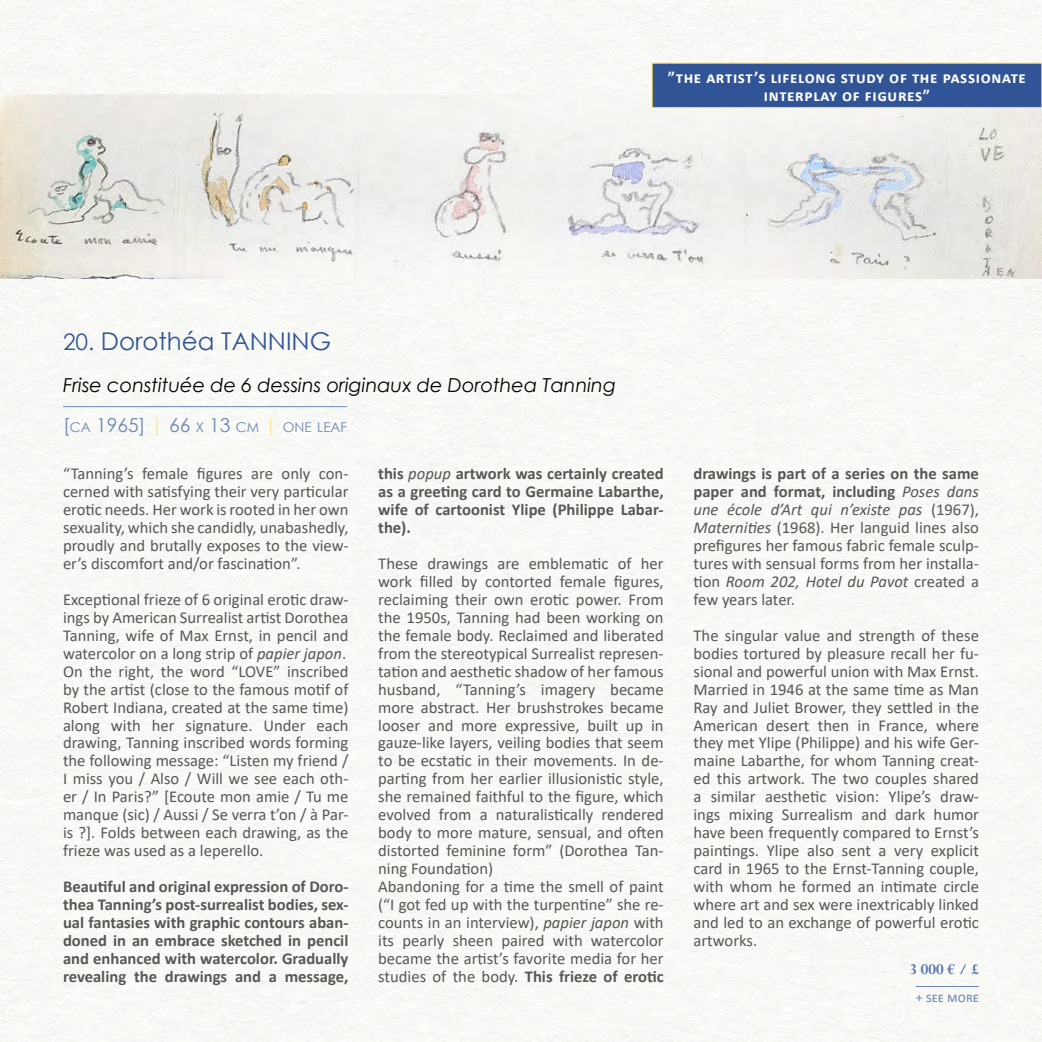
<style>
.page{position:relative;width:1042px;height:1042px;background:#fff}
.page>*{position:absolute;margin:0;border:0;box-sizing:border-box;transform-origin:0 0}
.t1{font:24.5px "Century Gothic";color:#305496}
.titreGPA15{font:italic 19.25px "Century Gothic";color:#000}
.longuGPA15{font:16.62px/18px "Calibri";color:#575756;text-align:justify}
.longuGPA15-2{font:700 16.62px/18px "Calibri";color:#575756;text-align:justify}
.Etiq_Firsts{font:700 16.62px/18px "Calibri";letter-spacing:.04em;color:#fff;text-align:center}
.Prix{font:700 16.62px "Perpetua";color:#5a76ab}
.Photos{font:14px "Calibri";color:#6e87b6}
.courte_GPA15{font:13.47px "Century Gothic";color:#6e87b6}
.s1{font-size:22.75px}
.s2{font-size:19.25px}
.s3{font-size:19.25px;color:#ffe68c}
.s4{font-style:italic}
.s5{font-weight:400;font-style:italic}
.s6{font-weight:700}
</style>
<div class="page">
<hr style="left:63px;top:406px;width:284px;height:1px;background:#6e87b6">
<hr style="left:916px;top:986px;width:63px;height:1px;background:#6e87b6">
<img style="left:0;top:94px;width:1041px;height:185px">
<div style="left:652px;top:63px;width:390px;height:44px;background:#305496"></div>
<div style="left:652px;top:63px;width:390px;height:45px;border:1px solid #ffdb4a"></div>
<p class="Etiq_Firsts" style="left:668px;top:68px;width:360px">”the artist’s lifelong study of the passionate interplay of figures”</p>
<p class="t1" style="left:63px;top:324px;width:270px"><span class="s1">20.</span> Dorothéa TANNING</p>
<p class="titreGPA15" style="left:63px;top:372px;width:554px">Frise constituée de 6 dessins originaux de Dorothea Tanning</p>
<p class="courte_GPA15" style="left:63px;top:417px;width:286px"><span class="s2">[</span>CA <span class="s2">1965]</span> <span class="s3">|</span> <span class="s2">66</span> X <span class="s2">13</span> CM <span class="s3">|</span> ONE LEAF</p>
<p class="longuGPA15" style="left:63px;top:464px;width:287px">“Tanning’s female figures are only con&shy;cerned with satisfying their very particular erotic needs. Her work is rooted in her own sexuality, which she candidly, unabashedly, proudly and brutally exposes to the view&shy;er’s discomfort and/or fascination”.</p>
<p class="longuGPA15" style="left:63px;top:590px;width:287px">Exceptional frieze of 6 original erotic draw&shy;ings by American Surrealist artist Dorothea Tanning, wife of Max Ernst, in pencil and watercolor on a long strip of <span class="s4">papier japon</span>.</p>
<p class="longuGPA15" style="left:63px;top:662px;width:287px">On the right, the word “LOVE” inscribed by the artist (close to the famous motif of Robert Indiana, created at the same time) along with her signature. Under each drawing, Tanning inscribed words forming the following message: “Listen my friend / I miss you / Also / Will we see each oth&shy;er / In Paris?” [Ecoute mon amie / Tu me manque (sic) / Aussi / Se verra t’on / à Par&shy;is ?]. Folds between each drawing, as the frieze was used as a leperello.</p>
<p class="longuGPA15-2" style="left:63px;top:877px;width:287px">Beautiful and original expression of Doro&shy;thea Tanning’s post-surrealist bodies, sex&shy;ual fantasies with graphic contours aban&shy;doned in an embrace sketched in pencil and enhanced with watercolor. Gradually revealing the drawings and a message,</p>
<p class="longuGPA15-2" style="left:378px;top:464px;width:287px">this <span class="s5">popup</span> artwork was certainly created as a greeting card to Germaine Labarthe, wife of cartoonist Ylipe (Philippe Labar&shy;the).</p>
<p class="longuGPA15" style="left:378px;top:554px;width:287px">These drawings are emblematic of her work filled by contorted female figures, reclaiming their own erotic power. From the 1950s, Tanning had been working on the female body. Reclaimed and liberated from the stereotypical Surrealist represen&shy;tation and aesthetic shadow of her famous husband, “Tanning’s imagery became more abstract. Her brushstrokes became looser and more expressive, built up in gauze-like layers, veiling bodies that seem to be ecstatic in their movements. In de&shy;parting from her earlier illusionistic style, she remained faithful to the figure, which evolved from a naturalistically rendered body to more mature, sensual, and often distorted feminine form” (Dorothea Tan&shy;ning Foundation)</p>
<p class="longuGPA15" style="left:378px;top:877px;width:287px">Abandoning for a time the smell of paint (“I got fed up with the turpentine” she re&shy;counts in an interview), <span class="s4">papier japon</span> with its pearly sheen paired with watercolor became the artist’s favorite media for her studies of the body. <span class="s6">This frieze of erotic</span></p>
<p class="longuGPA15" style="left:693px;top:464px;width:287px"><span class="s6">drawings is part of a series on the same paper and format, including</span> <span class="s4">Poses dans une école d’Art qui n’existe pas</span> (1967), <span class="s4">Maternities</span> (1968). Her languid lines also prefigures her famous fabric female sculp&shy;tures with sensual forms from her installa&shy;tion <span class="s4">Room 202, Hotel du Pavot</span> created a few years later.</p>
<p class="longuGPA15" style="left:693px;top:626px;width:287px">The singular value and strength of these bodies tortured by pleasure recall her fu&shy;sional and powerful union with Max Ernst.<br>Married in 1946 at the same time as Man Ray and Juliet Brower, they settled in the American desert then in France, where they met Ylipe (Philippe) and his wife Ger&shy;maine Labarthe, for whom Tanning creat&shy;ed this artwork. The two couples shared a similar aesthetic vision: Ylipe’s draw&shy;ings mixing Surrealism and dark humor have been frequently compared to Ernst’s paintings. Ylipe also sent a very explicit card in 1965 to the Ernst-Tanning couple, with whom he formed an intimate circle where art and sex were inextricably linked and led to an exchange of powerful erotic artworks.</p>
<p class="Prix" style="left:909px;top:958px;width:71px">3000€/£</p>
<p class="Photos" style="left:916px;top:987px;width:65px">+ see more</p>
</div>
